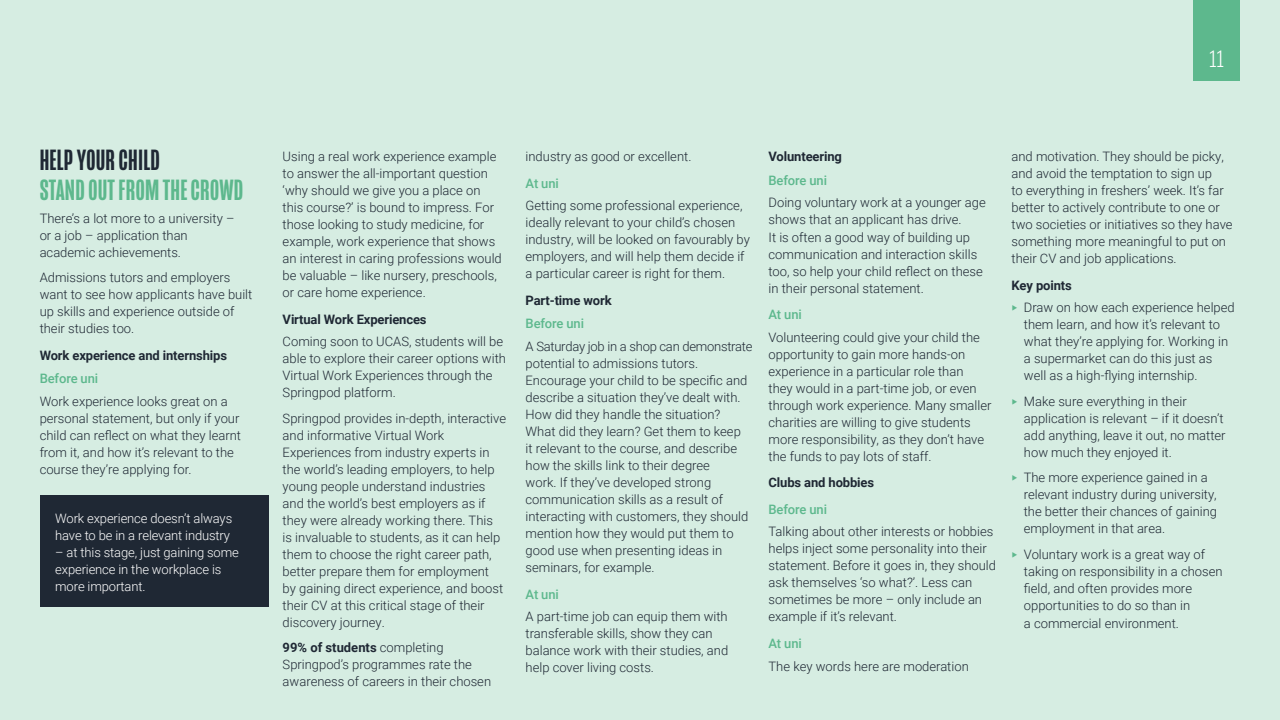
<style>
.page{position:relative;width:1280px;height:720px;background:#d6ede2}
.page>*{position:absolute;margin:0;border:0;box-sizing:border-box;transform-origin:0 0}
.t1{font:500 30px "Mongoose";letter-spacing:.01em;color:#5db88d}
.t2{font:500 30px "Mongoose";letter-spacing:.01em;color:#1f2834}
.t3{font:300 24.1px "Mongoose";color:#fff}
.t4{font:300 13px/17px "Roboto";color:#1f2834}
.t5{font:300 13px/17px "Roboto";letter-spacing:-.01em;color:#fff}
.t6{font:700 13px "Roboto";letter-spacing:-.01em;color:#1f2834}
.t7{font:500 13px "Roboto";letter-spacing:-.01em;color:#5db88d}
.s1{font-weight:700}
.s2{color:#5db88d}
</style>
<div class="page">
<div style="left:40px;top:495px;width:228px;height:112px;background:#1f2834"></div>
<div style="left:1193px;top:0;width:47px;height:81px;background:#5db88d"></div>
<h2 class="t3" style="left:1210px;top:45px;width:16px">11</h2>
<h1 class="t2" style="left:40px;top:143px;width:122px">HELP YOUR CHILD</h1>
<h1 class="t1" style="left:40px;top:173px;width:205px">STAND OUT FROM THE CROWD</h1>
<p class="t4" style="left:40px;top:209px;width:196px">There’s a lot more to a university – or a job – application than academic achievements.</p>
<p class="t4" style="left:40px;top:268px;width:214px">Admissions tutors and employers want to see how applicants have built up skills and experience outside of their studies too.</p>
<p class="t6" style="left:40px;top:346px;width:189px">Work experience and internships</p>
<p class="t7" style="left:40px;top:370px;width:60px">Before uni</p>
<p class="t4" style="left:40px;top:392px;width:203px">Work experience looks great on a personal statement, but only if your child can reflect on what they learnt from it, and how it’s relevant to the course they’re applying for.</p>
<p class="t5" style="left:55px;top:510px;width:179px">Work experience doesn’t always have to be in a relevant industry</p>
<p class="t5" style="left:55px;top:544px;width:185px">– at this stage, just gaining some experience in the workplace is more important.</p>
<p class="t4" style="left:283px;top:147px;width:221px">Using a real work experience example to answer the all-important question ‘why should we give you a place on this course?’ is bound to impress. For those looking to study medicine, for example, work experience that shows an interest in caring professions would be valuable – like nursery, preschools, or care home experience.</p>
<p class="t6" style="left:283px;top:310px;width:146px">Virtual Work Experiences</p>
<p class="t4" style="left:283px;top:333px;width:225px">Coming soon to UCAS, students will be able to explore their career options with Virtual Work Experiences through the Springpod platform.</p>
<p class="t4" style="left:283px;top:409px;width:225px">Springpod provides in-depth, interactive and informative Virtual Work Experiences from industry experts in the world’s leading employers, to help young people understand industries and the world’s best employers as if they were already working there. This<br>is invaluable to students, as it can help them to choose the right career path, better prepare them for employment<br>by gaining direct experience, and boost their CV at this critical stage of their discovery journey.</p>
<p class="t4" style="left:283px;top:639px;width:210px"><span class="s1">99% of students</span> completing<br>Springpod’s programmes rate the awareness of careers in their chosen</p>
<p class="t4" style="left:526px;top:147px;width:167px">industry as good or excellent.</p>
<p class="t7" style="left:526px;top:174px;width:35px">At uni</p>
<p class="t4" style="left:526px;top:197px;width:226px">Getting some professional experience, ideally relevant to your child’s chosen industry, will be looked on favourably by employers, and will help them decide if a particular career is right for them.</p>
<p class="t6" style="left:526px;top:291px;width:88px">Part-time work</p>
<p class="t7" style="left:526px;top:315px;width:60px">Before uni</p>
<p class="t4" style="left:526px;top:337px;width:228px">A Saturday job in a shop can demonstrate potential to admissions tutors.<br>Encourage your child to be specific and describe a situation they’ve dealt with.<br>How did they handle the situation?<br>What did they learn? Get them to keep<br>it relevant to the course, and describe how the skills link to their degree<br>work. If they’ve developed strong communication skills as a result of interacting with customers, they should mention how they would put them to good use when presenting ideas in seminars, for example.</p>
<p class="t7" style="left:526px;top:585px;width:35px">At uni</p>
<p class="t4" style="left:526px;top:608px;width:204px">A part-time job can equip them with transferable skills, show they can balance work with their studies, and help cover living costs.</p>
<p class="t6" style="left:769px;top:147px;width:75px">Volunteering</p>
<p class="t7" style="left:769px;top:171px;width:60px">Before uni</p>
<p class="t4" style="left:769px;top:194px;width:219px">Doing voluntary work at a younger age shows that an applicant has drive.<br>It is often a good way of building up communication and interaction skills too, so help your child reflect on these in their personal statement.</p>
<p class="t7" style="left:769px;top:305px;width:35px">At uni</p>
<p class="t4" style="left:769px;top:328px;width:224px">Volunteering could give your child the opportunity to gain more hands-on experience in a particular role than<br>they would in a part-time job, or even through work experience. Many smaller charities are willing to give students more responsibility, as they don’t have the funds to pay lots of staff.</p>
<p class="t6" style="left:769px;top:474px;width:107px">Clubs and hobbies</p>
<p class="t7" style="left:769px;top:500px;width:60px">Before uni</p>
<p class="t4" style="left:769px;top:523px;width:229px">Talking about other interests or hobbies helps inject some personality into their statement. Before it goes in, they should ask themselves ‘so what?’. Less can sometimes be more – only include an example if it’s relevant.</p>
<p class="t7" style="left:769px;top:634px;width:35px">At uni</p>
<p class="t4" style="left:769px;top:657px;width:202px">The key words here are moderation</p>
<p class="t4" style="left:1012px;top:148px;width:223px">and motivation. They should be picky, and avoid the temptation to sign up<br>to everything in freshers’ week. It’s far better to actively contribute to one or two societies or initiatives so they have something more meaningful to put on their CV and job applications.</p>
<p class="t4" style="left:1012px;top:273px;width:225px;line-height:22.7px"><span class="s1">Key points<br></span><span class="s2">‣</span> Draw on how each experience helped</p>
<p class="t4" style="left:1024px;top:316px;width:206px">them learn, and how it’s relevant to what they’re applying for. Working in a supermarket can do this just as well as a high-flying internship.</p>
<p class="t4" style="left:1024px;top:392px;width:203px;text-indent:-12px"><span class="s2">‣</span> Make sure everything in their application is relevant – if it doesn’t add anything, leave it out, no matter how much they enjoyed it.</p>
<p class="t4" style="left:1024px;top:469px;width:195px;text-indent:-12px"><span class="s2">‣</span> The more experience gained in a relevant industry during university, the better their chances of gaining employment in that area.</p>
<p class="t4" style="left:1024px;top:545px;width:200px;line-height:17.3px;text-indent:-12px"><span class="s2">‣</span> Voluntary work is a great way of taking on responsibility in a chosen field, and often provides more opportunities to do so than in<br>a commercial environment.</p>
</div>
